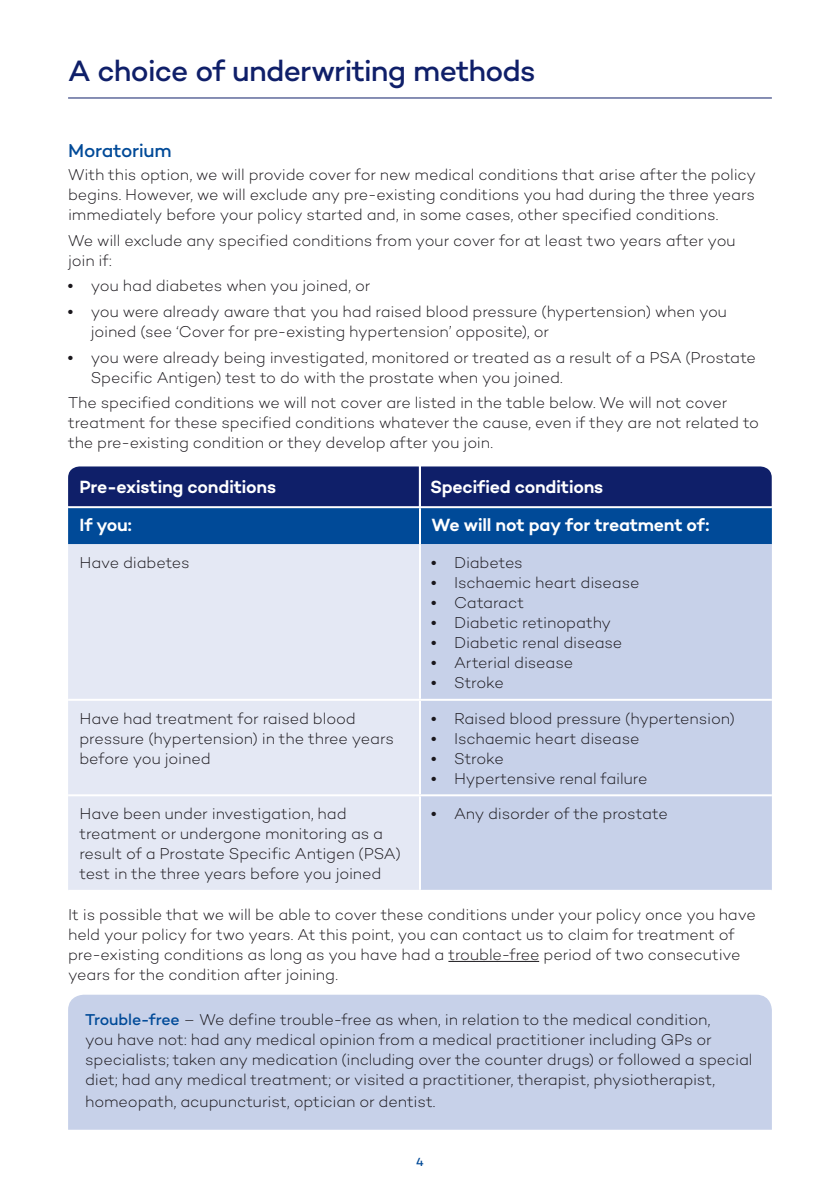
<style>
.page{position:relative;width:840px;height:1191px;background:#fff}
.page>*{position:absolute;margin:0;border:0;box-sizing:border-box;transform-origin:0 0}
.t1{font:500 30px "Campton";letter-spacing:-.03em;color:#0f1f69}
.t2{font:500 19px "Campton";letter-spacing:-.015em;color:#004a98}
.t3{font:600 18px "Campton";letter-spacing:-.015em;color:#fff}
.t4{font:300 16px/20px "Campton";letter-spacing:-.01em;color:#1a171c}
.t5{font:500 12px "Campton";color:#004a98}
.s1{font-weight:500;color:#004a98}
</style>
<div class="page">
<hr style="left:448px;top:961px;width:91px;height:1px;background:#1a171c">
<div style="left:68px;top:544px;width:351px;height:346px;background:#e4e8f4"></div>
<div style="left:421px;top:544px;width:350px;height:346px;background:#c7d1e9"></div>
<hr style="left:68px;top:699px;width:352px;height:2px;background:#fff">
<hr style="left:420px;top:699px;width:351px;height:2px;background:#fff">
<hr style="left:68px;top:794px;width:352px;height:2px;background:#fff">
<hr style="left:420px;top:794px;width:351px;height:2px;background:#fff">
<svg style="left:68px;top:466px;width:703px;height:78px;background:#103a83"></svg>
<hr style="left:68px;top:98px;width:703px;height:1px;background:#0f1f69">
<div style="left:68px;top:994px;width:703px;height:135px;background:#c7d1e9"></div>
<h1 class="t1" style="left:68px;top:52px;width:469px">A choice of underwriting methods</h1>
<p class="t2" style="left:68px;top:138px;width:105px">Moratorium</p>
<p class="t4" style="left:68px;top:164px;width:689px;text-align:justify">With this option, we will provide cover for new medical conditions that arise after the policy begins. However, we will exclude any pre-existing conditions you had during the three years immediately before your policy started and, in some cases, other specified conditions.</p>
<p class="t4" style="left:68px;top:230px;width:669px">We will exclude any specified conditions from your cover for at least two years after you join if:</p>
<p class="t4" style="left:68px;top:275px;width:304px">● you had diabetes when you joined, or</p>
<p class="t4" style="left:91px;top:301px;width:637px;text-indent:-23px">● you were already aware that you had raised blood pressure (hypertension) when you joined (see ‘Cover for pre-existing hypertension’ opposite), or</p>
<p class="t4" style="left:91px;top:347px;width:666px;text-indent:-23px">● you were already being investigated, monitored or treated as a result of a PSA (Prostate<br>Specific Antigen) test to do with the prostate when you joined.</p>
<p class="t4" style="left:68px;top:392px;width:692px">The specified conditions we will not cover are listed in the table below. We will not cover treatment for these specified conditions whatever the cause, even if they are not related to the pre-existing condition or they develop after you join.</p>
<p class="t3" style="left:79px;top:475px;width:198px">Pre-existing conditions</p>
<p class="t3" style="left:430px;top:475px;width:175px">Specified conditions</p>
<p class="t3" style="left:79px;top:513px;width:54px">If you:</p>
<p class="t3" style="left:431px;top:513px;width:279px">We will not pay for treatment of:</p>
<p class="t4" style="left:79px;top:552px;width:112px">Have diabetes</p>
<p class="t4" style="left:431px;top:552px;width:93px">● Diabetes</p>
<p class="t4" style="left:431px;top:572px;width:209px">● Ischaemic heart disease</p>
<p class="t4" style="left:431px;top:592px;width:94px">● Cataract</p>
<p class="t4" style="left:431px;top:612px;width:181px">● Diabetic retinopathy</p>
<p class="t4" style="left:431px;top:632px;width:192px">● Diabetic renal disease</p>
<p class="t4" style="left:431px;top:652px;width:143px">● Arterial disease</p>
<p class="t4" style="left:431px;top:672px;width:74px">● Stroke</p>
<p class="t4" style="left:79px;top:708px;width:316px">Have had treatment for raised blood pressure (hypertension) in the three years before you joined</p>
<p class="t4" style="left:431px;top:708px;width:305px">● Raised blood pressure (hypertension)</p>
<p class="t4" style="left:431px;top:728px;width:209px">● Ischaemic heart disease</p>
<p class="t4" style="left:431px;top:748px;width:74px">● Stroke</p>
<p class="t4" style="left:431px;top:768px;width:218px">● Hypertensive renal failure</p>
<p class="t4" style="left:79px;top:803px;width:323px">Have been under investigation, had treatment or undergone monitoring as a result of a Prostate Specific Antigen (PSA) test in the three years before you joined</p>
<p class="t4" style="left:431px;top:803px;width:238px">● Any disorder of the prostate</p>
<p class="t4" style="left:68px;top:904px;width:688px">It is possible that we will be able to cover these conditions under your policy once you have held your policy for two years. At this point, you can contact us to claim for treatment of pre-existing conditions as long as you have had a trouble-free period of two consecutive years for the condition after joining.</p>
<p class="t4" style="left:85px;top:1008px;width:668px"><span class="s1">Trouble-free</span> – We define trouble-free as when, in relation to the medical condition,<br>you have not: had any medical opinion from a medical practitioner including GPs or specialists; taken any medication (including over the counter drugs) or followed a special diet; had any medical treatment; or visited a practitioner, therapist, physiotherapist,</p>
<p class="t4" style="left:85px;top:1090px;width:352px">homeopath, acupuncturist, optician or dentist.</p>
<p class="t5" style="left:416px;top:1154px;width:9px">4</p>
</div>
